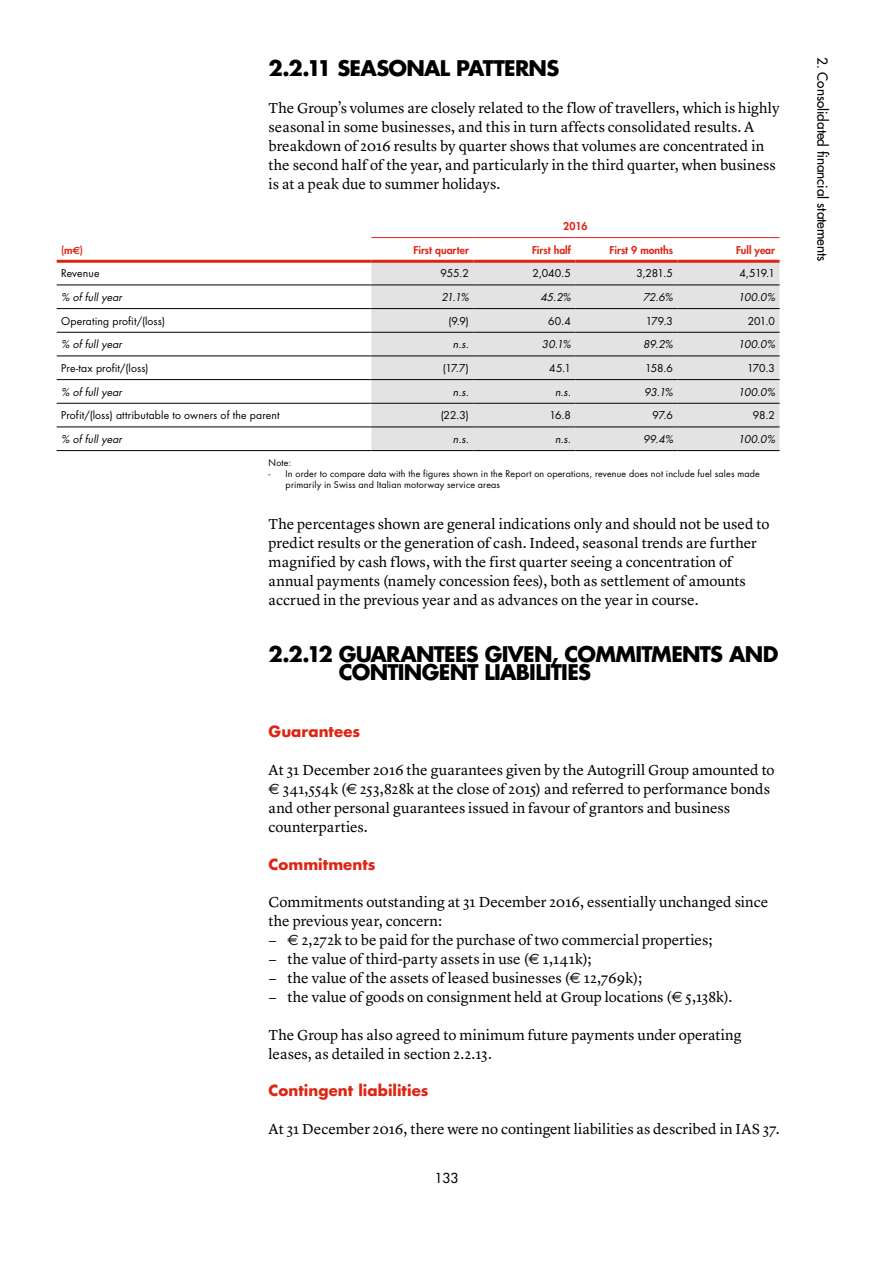
<style>
.page{position:relative;width:893px;height:1263px;background:#fff}
.page>*{position:absolute;margin:0;border:0;box-sizing:border-box;transform-origin:0 0}
.t1{font:700 21px/18.9px "Futura Std";letter-spacing:-.035em;color:#000}
.t2{font:15px/18.9px "Lyon Text";color:#000}
.t3{font:700 15px "Futura Std";color:#dd2515}
.t4{font:500 13.5px "Futura Std";color:#000}
.t5{font:10.5px "Futura Std";letter-spacing:.01em;color:#000}
.t6{font:italic 10.5px "Futura Std";letter-spacing:.01em;color:#000}
.t7{font:800 10.5px "Futura Std";color:#dd2515}
.t8{font:9px/10.8px "Futura Std";letter-spacing:.02em;color:#000}
.s1{font-family:"Euro Sans";font-weight:700}
.s2{font-family:"Euro Sans"}
</style>
<div class="page">
<div style="left:371px;top:263px;width:409px;height:187px;background:#e3e3e3"></div>
<hr style="left:57px;top:285px;width:314px;height:1px;background:#000">
<hr style="left:371px;top:285px;width:102px;height:1px;background:#000">
<hr style="left:473px;top:285px;width:102px;height:1px;background:#000">
<hr style="left:575px;top:285px;width:102px;height:1px;background:#000">
<hr style="left:677px;top:285px;width:103px;height:1px;background:#000">
<hr style="left:57px;top:308px;width:314px;height:1px;background:#000">
<hr style="left:371px;top:308px;width:102px;height:1px;background:#000">
<hr style="left:473px;top:308px;width:102px;height:1px;background:#000">
<hr style="left:575px;top:308px;width:102px;height:1px;background:#000">
<hr style="left:677px;top:308px;width:103px;height:1px;background:#000">
<hr style="left:57px;top:332px;width:314px;height:1px;background:#000">
<hr style="left:371px;top:332px;width:102px;height:1px;background:#000">
<hr style="left:473px;top:332px;width:102px;height:1px;background:#000">
<hr style="left:575px;top:332px;width:102px;height:1px;background:#000">
<hr style="left:677px;top:332px;width:103px;height:1px;background:#000">
<hr style="left:57px;top:356px;width:314px;height:1px;background:#000">
<hr style="left:371px;top:356px;width:102px;height:1px;background:#000">
<hr style="left:473px;top:356px;width:102px;height:1px;background:#000">
<hr style="left:575px;top:356px;width:102px;height:1px;background:#000">
<hr style="left:677px;top:356px;width:103px;height:1px;background:#000">
<hr style="left:57px;top:379px;width:314px;height:1px;background:#000">
<hr style="left:371px;top:379px;width:102px;height:1px;background:#000">
<hr style="left:473px;top:379px;width:102px;height:1px;background:#000">
<hr style="left:575px;top:379px;width:102px;height:1px;background:#000">
<hr style="left:677px;top:379px;width:103px;height:1px;background:#000">
<hr style="left:57px;top:403px;width:314px;height:1px;background:#000">
<hr style="left:371px;top:403px;width:102px;height:1px;background:#000">
<hr style="left:473px;top:403px;width:102px;height:1px;background:#000">
<hr style="left:575px;top:403px;width:102px;height:1px;background:#000">
<hr style="left:677px;top:403px;width:103px;height:1px;background:#000">
<hr style="left:57px;top:427px;width:314px;height:1px;background:#000">
<hr style="left:371px;top:427px;width:102px;height:1px;background:#000">
<hr style="left:473px;top:427px;width:102px;height:1px;background:#000">
<hr style="left:575px;top:427px;width:102px;height:1px;background:#000">
<hr style="left:677px;top:427px;width:103px;height:1px;background:#000">
<hr style="left:57px;top:450px;width:314px;height:1px;background:#000">
<hr style="left:57px;top:260px;width:314px;height:3px;background:#dd2515">
<hr style="left:371px;top:237px;width:102px;height:1px;background:#dd2515">
<hr style="left:473px;top:237px;width:102px;height:1px;background:#dd2515">
<hr style="left:575px;top:237px;width:102px;height:1px;background:#dd2515">
<hr style="left:677px;top:237px;width:103px;height:1px;background:#dd2515">
<hr style="left:371px;top:450px;width:102px;height:1px;background:#000">
<hr style="left:473px;top:450px;width:102px;height:1px;background:#000">
<hr style="left:575px;top:450px;width:102px;height:1px;background:#000">
<hr style="left:677px;top:450px;width:103px;height:1px;background:#000">
<hr style="left:371px;top:260px;width:102px;height:3px;background:#dd2515">
<hr style="left:473px;top:260px;width:102px;height:3px;background:#dd2515">
<hr style="left:575px;top:260px;width:102px;height:3px;background:#dd2515">
<hr style="left:677px;top:260px;width:103px;height:3px;background:#dd2515">
<h1 class="t1" style="left:269px;top:58px;width:292px">2.2.11 SEASONAL PATTERNS</h1>
<p class="t2" style="left:269px;top:98px;width:512px">The Group’s volumes are closely related to the flow of travellers, which is highly seasonal in some businesses, and this in turn affects consolidated results. A breakdown of 2016 results by quarter shows that volumes are concentrated in the second half of the year, and particularly in the third quarter, when business is at a peak due to summer holidays.</p>
<p class="t7" style="left:61px;top:243px;width:23px">(m<span class="s1">E</span>)</p>
<p class="t7" style="left:563px;top:220px;width:26px">2016</p>
<p class="t7" style="left:414px;top:243px;width:57px">First quarter</p>
<p class="t7" style="left:532px;top:243px;width:40px">First half</p>
<p class="t7" style="left:610px;top:243px;width:65px">First 9 months</p>
<p class="t7" style="left:736px;top:243px;width:41px">Full year</p>
<p class="t5" style="left:61px;top:267px;width:40px">Revenue</p>
<p class="t5" style="left:440px;top:267px;width:30px">955.2</p>
<p class="t5" style="left:533px;top:267px;width:40px">2,040.5</p>
<p class="t5" style="left:636px;top:267px;width:38px">3,281.5</p>
<p class="t5" style="left:739px;top:267px;width:37px">4,519.1</p>
<p class="t6" style="left:61px;top:290px;width:62px">% of full year</p>
<p class="t6" style="left:441px;top:290px;width:29px">21.1%</p>
<p class="t6" style="left:541px;top:290px;width:32px">45.2%</p>
<p class="t6" style="left:643px;top:290px;width:31px">72.6%</p>
<p class="t6" style="left:738px;top:290px;width:38px">100.0%</p>
<p class="t5" style="left:61px;top:314px;width:105px">Operating profit/(loss)</p>
<p class="t5" style="left:448px;top:314px;width:22px">(9.9)</p>
<p class="t5" style="left:548px;top:314px;width:24px">60.4</p>
<p class="t5" style="left:646px;top:314px;width:29px">179.3</p>
<p class="t5" style="left:748px;top:314px;width:29px">201.0</p>
<p class="t6" style="left:61px;top:338px;width:62px">% of full year</p>
<p class="t6" style="left:453px;top:338px;width:17px">n.s.</p>
<p class="t6" style="left:542px;top:338px;width:31px">30.1%</p>
<p class="t6" style="left:643px;top:338px;width:31px">89.2%</p>
<p class="t6" style="left:738px;top:338px;width:38px">100.0%</p>
<p class="t5" style="left:61px;top:361px;width:89px">Pre-tax profit/(loss)</p>
<p class="t5" style="left:443px;top:361px;width:28px">(17.7)</p>
<p class="t5" style="left:549px;top:361px;width:23px">45.1</p>
<p class="t5" style="left:645px;top:361px;width:29px">158.6</p>
<p class="t5" style="left:747px;top:361px;width:29px">170.3</p>
<p class="t6" style="left:61px;top:385px;width:62px">% of full year</p>
<p class="t6" style="left:453px;top:385px;width:17px">n.s.</p>
<p class="t6" style="left:555px;top:385px;width:17px">n.s.</p>
<p class="t6" style="left:644px;top:385px;width:30px">93.1%</p>
<p class="t6" style="left:738px;top:385px;width:38px">100.0%</p>
<p class="t5" style="left:61px;top:409px;width:220px">Profit/(loss) attributable to owners of the parent</p>
<p class="t5" style="left:441px;top:409px;width:30px">(22.3)</p>
<p class="t5" style="left:549px;top:409px;width:23px">16.8</p>
<p class="t5" style="left:652px;top:409px;width:22px">97.6</p>
<p class="t5" style="left:753px;top:409px;width:24px">98.2</p>
<p class="t6" style="left:61px;top:432px;width:62px">% of full year</p>
<p class="t6" style="left:453px;top:432px;width:17px">n.s.</p>
<p class="t6" style="left:555px;top:432px;width:17px">n.s.</p>
<p class="t6" style="left:643px;top:432px;width:31px">99.4%</p>
<p class="t6" style="left:738px;top:432px;width:38px">100.0%</p>
<p class="t8" style="left:269px;top:458px;width:24px">Note:</p>
<p class="t8" style="left:286px;top:469px;width:476px;text-indent:-17px">- In order to compare data with the figures shown in the Report on operations, revenue does not include fuel sales made primarily in Swiss and Italian motorway service areas</p>
<p class="t2" style="left:269px;top:514px;width:502px">The percentages shown are general indications only and should not be used to predict results or the generation of cash. Indeed, seasonal trends are further magnified by cash flows, with the first quarter seeing a concentration of annual payments (namely concession fees), both as settlement of amounts accrued in the previous year and as advances on the year in course.</p>
<h1 class="t1" style="left:339px;top:644px;width:441px;text-indent:-70px">2.2.12 GUARANTEES GIVEN, COMMITMENTS AND<br>CONTINGENT LIABILITIES</h1>
<p class="t3" style="left:269px;top:722px;width:93px">Guarantees</p>
<p class="t2" style="left:269px;top:759px;width:508px">At 31 December 2016 the guarantees given by the Autogrill Group amounted to <span class="s2">E</span> 341,554k (<span class="s2">E</span> 253,828k at the close of 2015) and referred to performance bonds and other personal guarantees issued in favour of grantors and business counterparties.</p>
<p class="t3" style="left:269px;top:854px;width:108px">Commitments</p>
<p class="t2" style="left:269px;top:892px;width:501px">Commitments outstanding at 31 December 2016, essentially unchanged since the previous year, concern:<br>− <span class="s2">E</span> 2,272k to be paid for the purchase of two commercial properties;<br>− the value of third-party assets in use (<span class="s2">E</span> 1,141k);<br>− the value of the assets of leased businesses (<span class="s2">E</span> 12,769k);<br>− the value of goods on consignment held at Group locations (<span class="s2">E</span> 5,138k).</p>
<p class="t2" style="left:269px;top:1024px;width:474px">The Group has also agreed to minimum future payments under operating leases, as detailed in section 2.2.13.</p>
<p class="t3" style="left:269px;top:1081px;width:161px">Contingent liabilities</p>
<p class="t2" style="left:269px;top:1118px;width:512px">At 31 December 2016, there were no contingent liabilities as described in IAS 37.</p>
<p class="t4" style="left:435px;top:1170px;width:25px">133</p>
<p class="t4" style="left:831px;top:57px;width:206px;rotate:90deg">2. Consolidated financial statements</p>
</div>
